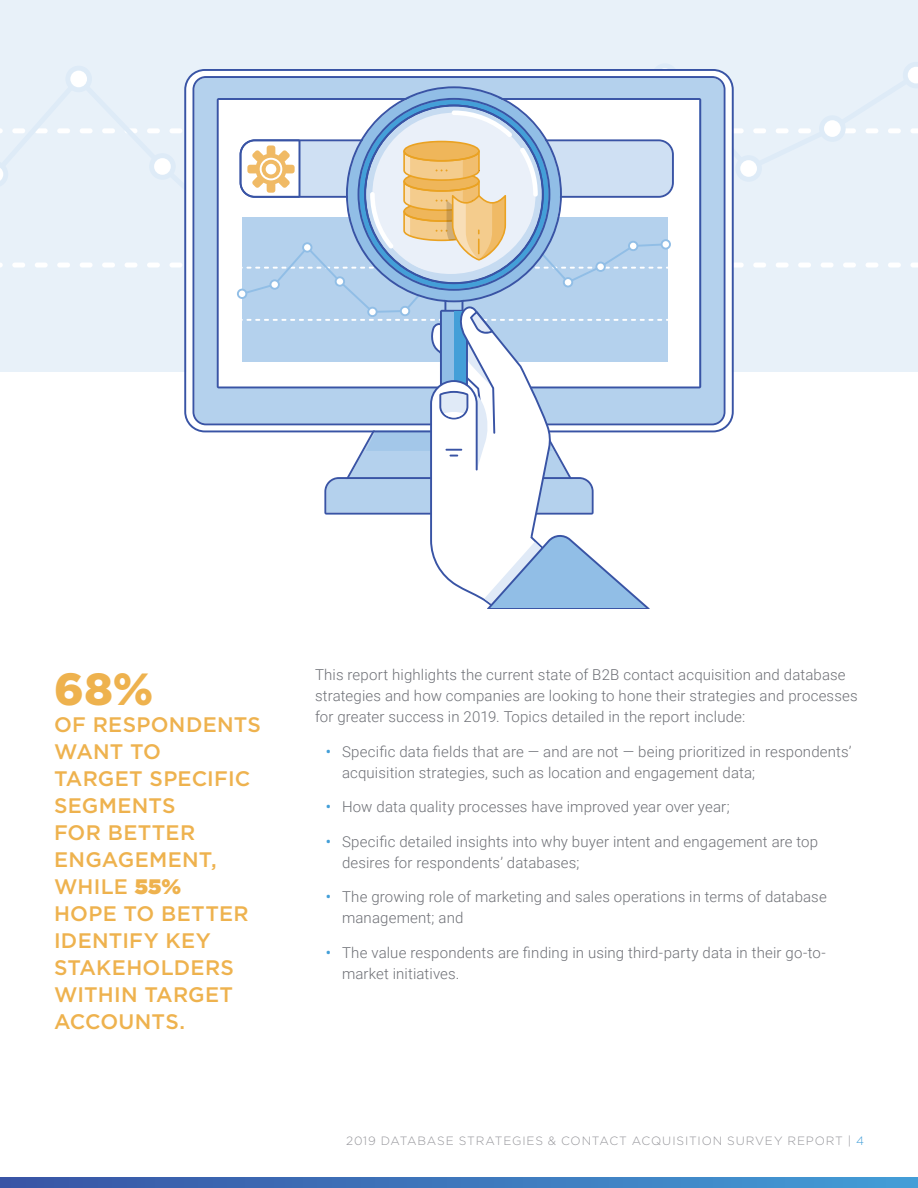
<style>
.page{position:relative;width:918px;height:1188px;background:#fff}
.page>*{position:absolute;margin:0;border:0;box-sizing:border-box;transform-origin:0 0}
.t1{font:900 45px "Gotham";color:#eeb24e}
.t2{font:500 21px/27px "Gotham";letter-spacing:.015em;color:#eeb24e}
.t3{font:300 15px/21px "Roboto";letter-spacing:.01em;color:#6e7076}
.t4{font:300 12px "Gotham";letter-spacing:.07em;color:#95959a}
.s1{font-weight:900}
.s2{font-weight:500;color:#449fd8}
.s3{color:#449fd8}
</style>
<div class="page">
<div style="left:0;top:0;width:918px;height:372px;background:#e8f1f9"></div>
<div style="left:57px;top:263px;width:13px;height:5px;background:#fff;border-radius:2px"></div>
<div style="left:169px;top:263px;width:13px;height:5px;background:#fff;border-radius:2px"></div>
<div style="left:12px;top:263px;width:13px;height:5px;background:#fff;border-radius:2px"></div>
<div style="left:147px;top:263px;width:13px;height:5px;background:#fff;border-radius:2px"></div>
<div style="left:125px;top:263px;width:12px;height:5px;background:#fff;border-radius:2px"></div>
<div style="left:35px;top:263px;width:13px;height:5px;background:#fff;border-radius:2px"></div>
<div style="left:80px;top:263px;width:13px;height:5px;background:#fff;border-radius:2px"></div>
<div style="left:102px;top:263px;width:13px;height:5px;background:#fff;border-radius:2px"></div>
<svg style="left:0;top:71px;width:92px;height:109px"></svg>
<svg style="left:154px;top:158px;width:17px;height:17px"></svg>
<svg style="left:0;top:1177px;width:918px;height:11px;background:#3e77bc"></svg>
<svg style="left:193px;top:76px;width:40px;height:349px;background:#a9c6e6"></svg>
<svg style="left:217px;top:98px;width:16px;height:290px;background:#e7ebf4"></svg>
<svg style="left:233px;top:67px;width:685px;height:542px"></svg>
<h1 class="t1" style="left:54px;top:658px;width:101px">68%</h1>
<h2 class="t2" style="left:54px;top:711px;width:208px">OF RESPONDENTS<br>WANT TO<br>TARGET SPECIFIC<br>SEGMENTS<br>FOR BETTER<br>ENGAGEMENT,<br>WHILE <span class="s1">55%<br></span>HOPE TO BETTER<br>IDENTIFY KEY<br>STAKEHOLDERS<br>WITHIN TARGET<br>ACCOUNTS.</h2>
<p class="t3" style="left:315px;top:664px;width:544px">This report highlights the current state of B2B contact acquisition and database strategies and how companies are looking to hone their strategies and processes for greater success in 2019. Topics detailed in the report include:</p>
<p class="t3" style="left:342px;top:740px;width:511px;text-indent:-16px"><span class="s2">•</span> Specific data fields that are — and are not — being prioritized in respondents’ acquisition strategies, such as location and engagement data;</p>
<p class="t3" style="left:326px;top:796px;width:405px"><span class="s2">•</span> How data quality processes have improved year over year;</p>
<p class="t3" style="left:342px;top:830px;width:478px;text-indent:-16px"><span class="s2">•</span> Specific detailed insights into why buyer intent and engagement are top desires for respondents’ databases;</p>
<p class="t3" style="left:342px;top:886px;width:486px;text-indent:-16px"><span class="s2">•</span> The growing role of marketing and sales operations in terms of database management; and</p>
<p class="t3" style="left:342px;top:941px;width:485px;text-indent:-16px"><span class="s2">•</span> The value respondents are finding in using third-party data in their go-to&shy;market initiatives.</p>
<p class="t4" style="left:346px;top:1133px;width:519px">2019 DATABASE STRATEGIES &amp; CONTACT ACQUISITION SURVEY REPORT | <span class="s3">4</span></p>
</div>
